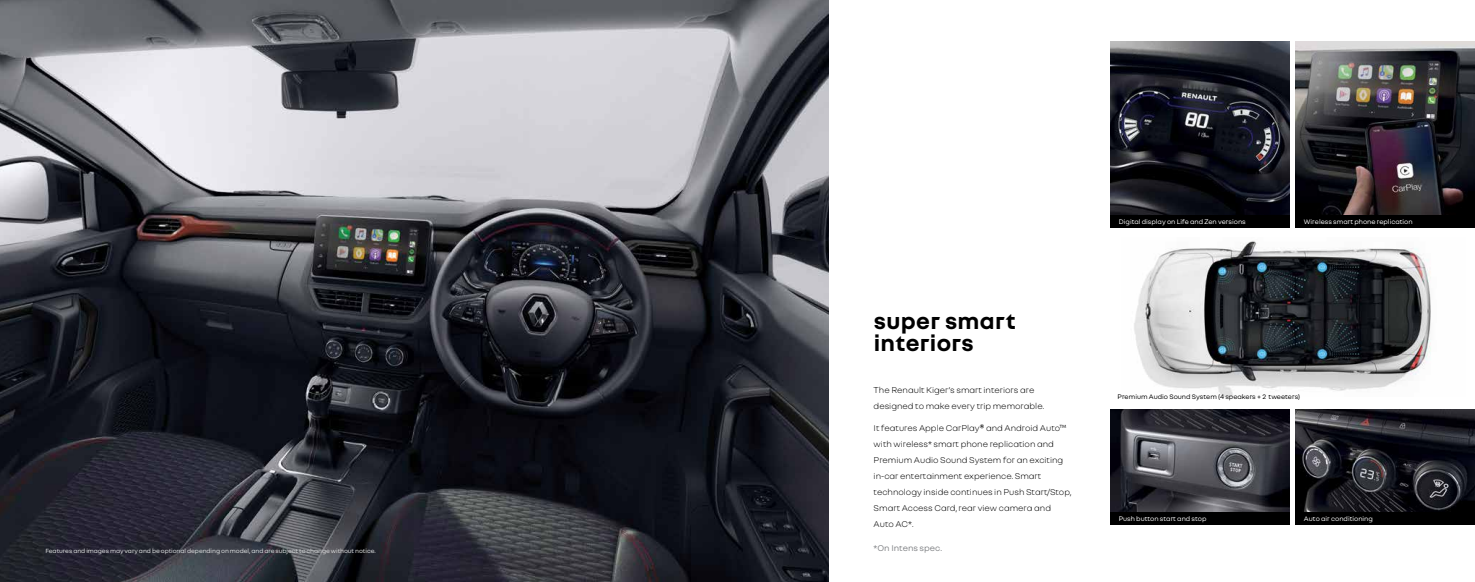
<style>
.page{position:relative;width:1475px;height:582px;background:#fff}
.page>*{position:absolute;margin:0;border:0;box-sizing:border-box;transform-origin:0 0}
.t1{font:24px/22px "Nouvel R Variable";letter-spacing:.015em;color:#000}
.t2{font:9px/16px "Nouvel R Variable";color:#000}
.t3{font:9px "Nouvel R Variable";color:#808285}
.t4{font:7px "Nouvel R Variable";color:#fff}
.t5{font:7px "Nouvel R Variable";color:#000}
.t6{font:6.5px "Nouvel R Variable";letter-spacing:-.01em;color:#d1d3d4}
.s1{font-size:8px}
</style>
<div class="page">
<img style="left:1134px;top:241px;width:297px;height:155px">
<img style="left:1295px;top:42px;width:179px;height:173px">
<img style="left:1295px;top:409px;width:179px;height:102px">
<img style="left:1110px;top:409px;width:179px;height:102px">
<img style="left:1110px;top:42px;width:179px;height:173px">
<img style="left:0;top:0;width:828px;height:581px">
<div style="left:1110px;top:215px;width:179px;height:12px;background:#000"></div>
<div style="left:1295px;top:215px;width:179px;height:12px;background:#000"></div>
<div style="left:1295px;top:511px;width:179px;height:12px;background:#000"></div>
<div style="left:1110px;top:511px;width:179px;height:12px;background:#000"></div>
<p class="t6" style="left:45px;top:545px;width:332px">Features and images may vary and be optional depending on model, and are subject to change without notice.</p>
<h1 class="t1" style="left:873px;top:308px;width:143px">super smart interiors</h1>
<p class="t2" style="left:873px;top:381px;width:172px">The Renault Kiger’s smart interiors are designed to make every trip memorable.</p>
<p class="t2" style="left:873px;top:418px;width:199px">It features Apple CarPlay<span class="s1">®</span> and Android Auto<span class="s1">™ </span>with wireless* smart phone replication and Premium Audio Sound System for an exciting in-car entertainment experience. Smart technology inside continues in Push Start/Stop, Smart Access Card, rear view camera and Auto AC*.</p>
<p class="t3" style="left:873px;top:542px;width:70px">*On Intens spec.</p>
<p class="t4" style="left:1111px;top:215px;width:89px">Push button start and stop</p>
<p class="t4" style="left:1118px;top:217px;width:128px">Digital display on Life and Zen versions</p>
<p class="t4" style="left:1303px;top:217px;width:110px">Wireless smart phone replication</p>
<p class="t5" style="left:1117px;top:392px;width:184px">Premium Audio Sound System (4 speakers + 2 tweeters)</p>
<p class="t4" style="left:1118px;top:513px;width:89px">Push button start and stop</p>
<p class="t4" style="left:1303px;top:513px;width:70px">Auto air conditioning</p>
</div>
